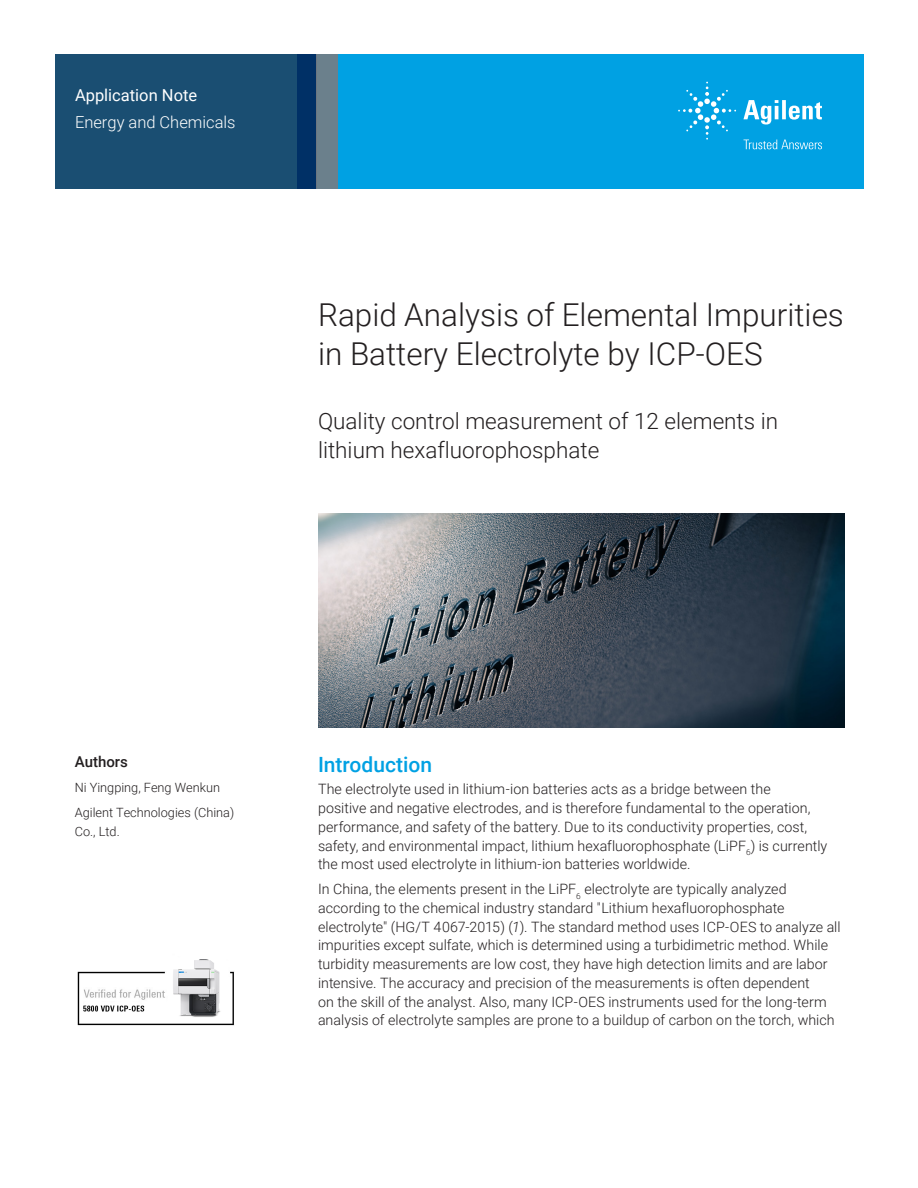
<style>
.page{position:relative;width:918px;height:1188px;background:#fff}
.page>*{position:absolute;margin:0;border:0;box-sizing:border-box;transform-origin:0 0}
.DATA_headline{font:300 31.5px/39px "Roboto";color:#231f20}
.DATA_subhead_large_b{font:300 22.5px/28.5px "Roboto";color:#231f20}
.DATA_subhead_large_b-2{font:500 21px "Roboto";color:#00a1e3}
.DATA_header{font:300 16.5px/27px "Roboto";color:#fff}
.DATA_author_title{font:500 15px "Roboto";color:#231f20}
.DATA_text_black{font:300 14.25px/18.8px "Roboto";letter-spacing:.005em;color:#231f20}
.DATA_author_name___i{font:300 12.75px/18.8px "Roboto";color:#231f20}
.s1{font-weight:400}
.s2{font-style:italic}
</style>
<div class="page">
<div style="left:297px;top:54px;width:567px;height:135px;background:#00a1e3"></div>
<svg style="left:55px;top:54px;width:261px;height:135px;fill:#1a4e72"></svg>
<div style="left:316px;top:54px;width:22px;height:135px;background:#6b808c"></div>
<img style="left:318px;top:513px;width:526px;height:215px">
<img style="left:77px;top:959px;width:157px;height:67px">
<svg style="left:743px;top:100px;width:79px;height:25px"></svg>
<svg style="left:678px;top:82px;width:58px;height:58px"></svg>
<svg style="left:744px;top:140px;width:78px;height:9px"></svg>
<p class="DATA_header" style="left:75px;top:81px;width:162px"><span class="s1">Application Note<br></span>Energy and Chemicals</p>
<p class="DATA_headline" style="left:318px;top:294px;width:527px">Rapid Analysis of Elemental Impurities in Battery Electrolyte by ICP-OES</p>
<p class="DATA_subhead_large_b" style="left:318px;top:406px;width:462px">Quality control measurement of 12 elements in lithium hexafluorophosphate</p>
<p class="DATA_author_title" style="left:75px;top:751px;width:55px">Authors</p>
<p class="DATA_author_name___i" style="left:75px;top:778px;width:147px">Ni Yingping, Feng Wenkun</p>
<p class="DATA_author_name___i" style="left:75px;top:802px;width:161px">Agilent Technologies (China)<br>Co., Ltd.</p>
<p class="DATA_subhead_large_b-2" style="left:318px;top:750px;width:116px">Introduction</p>
<p class="DATA_text_black" style="left:318px;top:779px;width:511px">The electrolyte used in lithium-ion batteries acts as a bridge between the<br>positive and negative electrodes, and is therefore fundamental to the operation, performance, and safety of the battery. Due to its conductivity properties, cost, safety, and environmental impact, lithium hexafluorophosphate (LiPF<sub>6</sub>) is currently the most used electrolyte in lithium-ion batteries worldwide.</p>
<p class="DATA_text_black" style="left:318px;top:879px;width:524px">In China, the elements present in the LiPF<sub>6</sub> electrolyte are typically analyzed according to the chemical industry standard "Lithium hexafluorophosphate electrolyte" (HG/T 4067-2015) (<span class="s2">1</span>). The standard method uses ICP-OES to analyze all impurities except sulfate, which is determined using a turbidimetric method. While turbidity measurements are low cost, they have high detection limits and are labor intensive. The accuracy and precision of the measurements is often dependent<br>on the skill of the analyst. Also, many ICP-OES instruments used for the long-term analysis of electrolyte samples are prone to a buildup of carbon on the torch, which</p>
</div>
